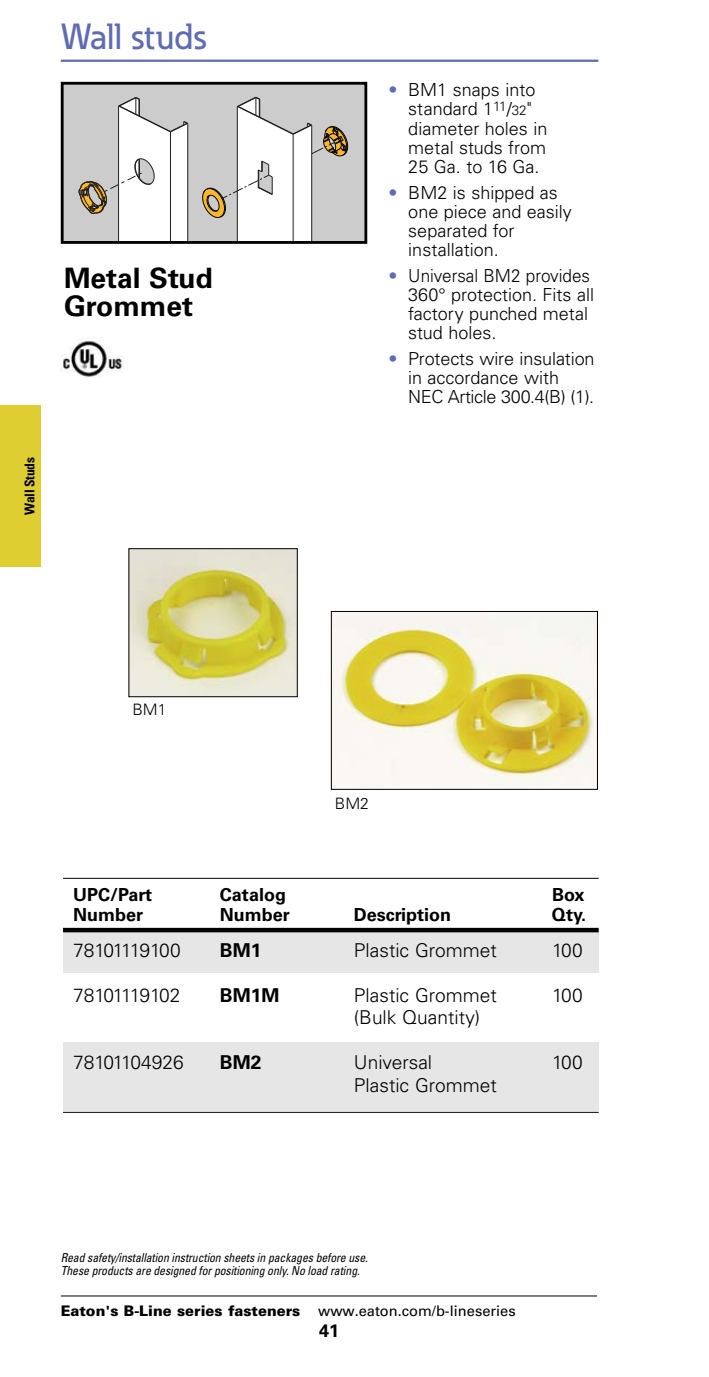
<style>
.page{position:relative;width:709px;height:1377px;background:#fff}
.page>*{position:absolute;margin:0;border:0;box-sizing:border-box;transform-origin:0 0}
.t1{font:500 36px "Eaton";letter-spacing:.01em;color:#5f6cb2}
.t2{font:700 28.12px/28.1px "Univers LT Std";color:#000}
.t3{font:300 19.12px "Univers LT Std";color:#000}
.t4{font:300 19.12px "Univers LT Std";letter-spacing:-.06em;color:#000}
.t5{font:700 19.12px "Univers LT Std";color:#000}
.t6{font:300 18px/19.1px "Univers LT Std";color:#000}
.t7{font:300 18px/19.1px "Univers LT Std";color:#000;scale:.95 1}
.t8{font:700 18px "Univers LT Std";color:#000}
.t9{font:300 15.75px "Univers LT Std";color:#000}
.t10{font:900 14.62px "Univers LT Std";color:#000}
.t11{font:700 condensed 13.5px "Univers LT Std";letter-spacing:-.02em;color:#000}
.t12{font:italic condensed 12.38px/13.5px "Univers LT Std";letter-spacing:-.01em;color:#000;scale:.95 1}
.s1{color:#5f6cb2}
.s2{font-size:13.5px}
.s3{font-weight:400}
</style>
<div class="page">
<hr style="left:61px;top:60px;width:537px;height:2px;background:#5f6cb2">
<div style="left:0;top:405px;width:40px;height:162px;background:#dfce32"></div>
<hr style="left:61px;top:1296px;width:536px;height:1px;background:#000">
<div style="left:62px;top:83px;width:304px;height:159px;background:#ccc"></div>
<svg style="left:78px;top:97px;width:111px;height:143px"></svg>
<svg style="left:202px;top:96px;width:147px;height:144px"></svg>
<div style="left:61px;top:82px;width:306px;height:162px;border:3px solid #000"></div>
<img style="left:131px;top:550px;width:164px;height:145px">
<div style="left:129px;top:548px;width:168px;height:149px;border:1px solid #000"></div>
<img style="left:333px;top:613px;width:263px;height:175px">
<div style="left:331px;top:611px;width:267px;height:179px;border:1px solid #000"></div>
<div style="left:63px;top:931px;width:535px;height:41px;background:#e6e6e6"></div>
<div style="left:63px;top:1042px;width:535px;height:68px;background:#e6e6e6"></div>
<hr style="left:63px;top:928px;width:535px;height:4px;background:#000">
<hr style="left:63px;top:878px;width:535px;height:1px;background:#000">
<hr style="left:63px;top:1112px;width:535px;height:1px;background:#000">
<img style="left:62px;top:339px;width:62px;height:39px">
<h1 class="t1" style="left:61px;top:23px;width:147px">Wall studs</h1>
<h2 class="t2" style="left:64px;top:266px;width:150px">Metal Stud<br>Grommet</h2>
<p class="t11" style="left:25px;top:515px;width:59px;rotate:-90deg">Wall Studs</p>
<p class="t6" style="left:408px;top:82px;width:141px;text-indent:-20px"><span class="s1">•</span> BM1 snaps into standard 1<sup>11</sup>/<span class="s2">32</span>" diameter holes in metal studs from<br>25 Ga. to 16 Ga.</p>
<p class="t6" style="left:408px;top:184px;width:165px;text-indent:-20px"><span class="s1">•</span> BM2 is shipped as one piece and easily separated for installation.</p>
<p class="t7" style="left:408px;top:268px;width:197px;text-indent:-20px"><span class="s1">•</span> Universal BM2 provides<br>360° protection. Fits all factory punched metal stud holes.</p>
<p class="t6" style="left:408px;top:351px;width:188px;text-indent:-20px"><span class="s1">•</span> Protects wire insulation in accordance with<br>NEC Article 300.4(B) (1).</p>
<p class="t9" style="left:132px;top:703px;width:36px">BM1</p>
<p class="t9" style="left:335px;top:797px;width:36px">BM2</p>
<p class="t8" style="left:73px;top:888px;width:80px">UPC/Part</p>
<p class="t8" style="left:220px;top:888px;width:68px">Catalog</p>
<p class="t8" style="left:552px;top:888px;width:34px">Box</p>
<p class="t8" style="left:73px;top:908px;width:72px">Number</p>
<p class="t8" style="left:220px;top:908px;width:72px">Number</p>
<p class="t8" style="left:354px;top:908px;width:99px">Description</p>
<p class="t8" style="left:552px;top:908px;width:36px">Qty.</p>
<p class="t4" style="left:73px;top:943px;width:109px">78101119100</p>
<p class="t5" style="left:220px;top:943px;width:43px">BM1</p>
<p class="t3" style="left:354px;top:943px;width:144px">Plastic Grommet</p>
<p class="t3" style="left:552px;top:943px;width:32px">100</p>
<p class="t4" style="left:73px;top:988px;width:109px">78101119102</p>
<p class="t5" style="left:220px;top:988px;width:61px">BM1M</p>
<p class="t3" style="left:354px;top:988px;width:144px">Plastic Grommet</p>
<p class="t3" style="left:552px;top:988px;width:32px">100</p>
<p class="t3" style="left:354px;top:1011px;width:128px">(Bulk Quantity)</p>
<p class="t3" style="left:73px;top:1056px;width:112px">78101104926</p>
<p class="t5" style="left:220px;top:1056px;width:43px">BM2</p>
<p class="t3" style="left:354px;top:1056px;width:80px">Universal</p>
<p class="t3" style="left:552px;top:1056px;width:32px">100</p>
<p class="t3" style="left:354px;top:1078px;width:144px">Plastic Grommet</p>
<p class="t12" style="left:61px;top:1252px;width:325px">Read safety/installation instruction sheets in packages before use.<br>These products are designed for positioning only. No load rating.</p>
<p class="t10" style="left:61px;top:1305px;width:456px">Eaton's B-Line series fasteners <span class="s3">www.eaton.com/b-lineseries</span></p>
<p class="t8" style="left:319px;top:1324px;width:22px">41</p>
</div>
